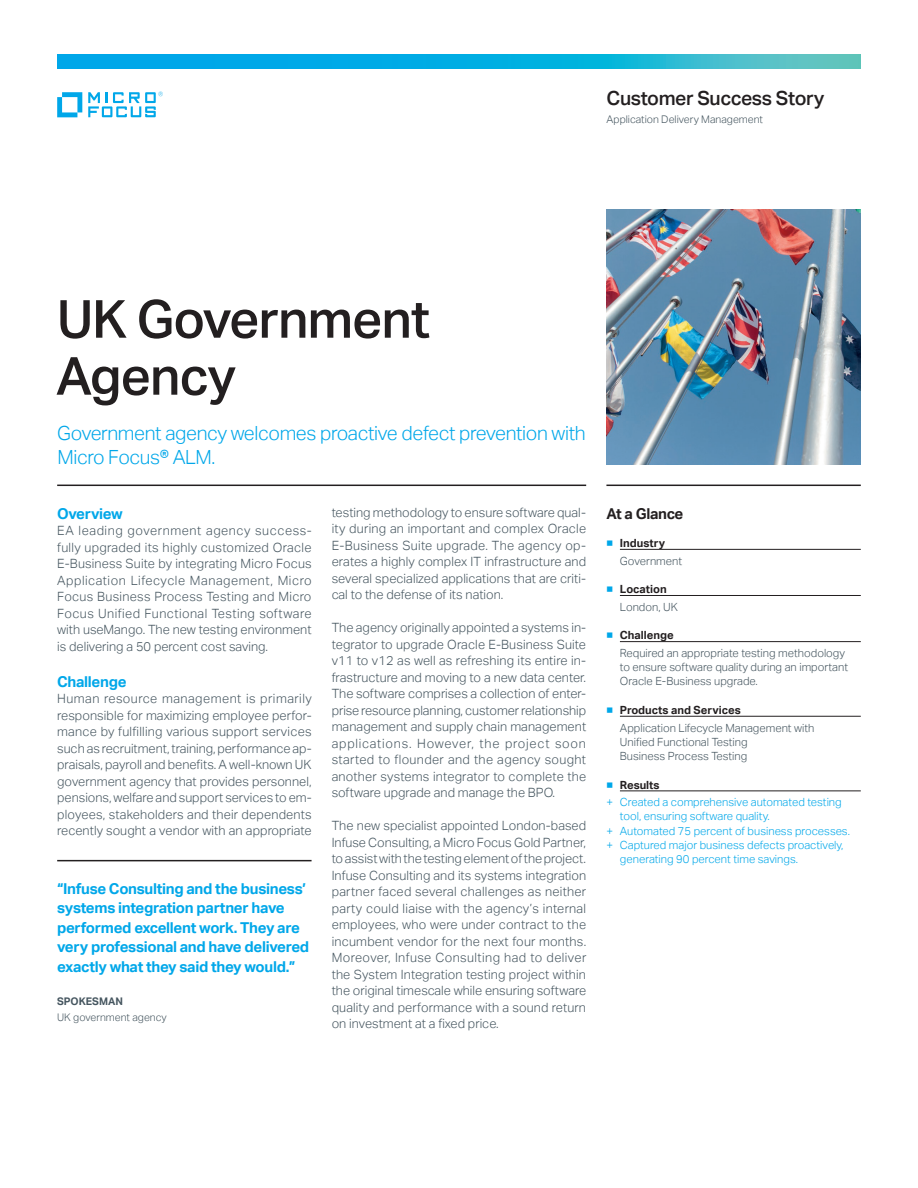
<style>
.page{position:relative;width:918px;height:1188px;background:#fff}
.page>*{position:absolute;margin:0;border:0;box-sizing:border-box;transform-origin:0 0}
.headline_35_38{font:500 52.5px/57px "Aktiv Grotesk";letter-spacing:-.02em;color:#231f20}
.intro1_13_16-light_b{font:300 19.5px/24px "Aktiv Grotesk";letter-spacing:-.02em;color:#00a7e9}
.collateral_name_13_1{font:500 19.5px "Aktiv Grotesk";letter-spacing:-.02em;color:#231f20}
.pull_quote_10_13-blu{font:700 15px/19.5px "Aktiv Grotesk";letter-spacing:-.02em;color:#00a7e9}
.subhead_10_13-blue{font:700 15px "Aktiv Grotesk";letter-spacing:-.02em;color:#00a7e9}
.subhead_10_13{font:700 15px "Aktiv Grotesk";letter-spacing:-.02em;color:#231f20}
.body_8_5_11-grey{font:300 12.75px/16.5px "Aktiv Grotesk";color:#45555f;text-align:justify}
.caption_7_5_9_5_inde{font:300 11.25px/14.2px "Aktiv Grotesk";color:#45555f}
.t1{font:300 11.25px/14.2px "Aktiv Grotesk";color:#00a7e9}
.t2{font:700 11.25px "Aktiv Grotesk";color:#231f20}
.caption_7_9_5-grey{font:300 10.5px "Aktiv Grotesk";color:#45555f}
.quote_company_7_9_5{font:300 10.5px "Aktiv Grotesk";color:#45555f}
.quote_name_caps_7_11{font:700 10.5px "Aktiv Grotesk";color:#45555f}
.s1{font-weight:300;color:#00a7e9}
</style>
<div class="page">
<hr style="left:57px;top:485px;width:529px;height:1px;background:#231f20">
<hr style="left:606px;top:485px;width:255px;height:1px;background:#231f20">
<img style="left:606px;top:210px;width:255px;height:254px">
<hr style="left:620px;top:549px;width:241px;height:1px;background:#231f20">
<hr style="left:620px;top:595px;width:241px;height:1px;background:#231f20">
<hr style="left:620px;top:641px;width:241px;height:1px;background:#231f20">
<hr style="left:620px;top:716px;width:241px;height:1px;background:#231f20">
<hr style="left:620px;top:791px;width:241px;height:1px;background:#231f20">
<hr style="left:57px;top:860px;width:255px;height:1px;background:#231f20">
<svg style="left:57px;top:92px;width:25px;height:25px"></svg>
<svg style="left:88px;top:92px;width:75px;height:25px"></svg>
<svg style="left:57px;top:54px;width:804px;height:15px;background:#14b1dd"></svg>
<p class="collateral_name_13_1" style="left:607px;top:87px;width:219px">Customer Success Story</p>
<p class="caption_7_9_5-grey" style="left:607px;top:113px;width:158px">Application Delivery Management</p>
<p class="headline_35_38" style="left:56px;top:291px;width:375px">UK Government<br>Agency</p>
<p class="intro1_13_16-light_b" style="left:57px;top:422px;width:530px">Government agency welcomes proactive defect prevention with<br>Micro Focus® ALM.</p>
<p class="subhead_10_13-blue" style="left:57px;top:505px;width:67px">Overview</p>
<p class="body_8_5_11-grey" style="left:57px;top:522px;width:256px">EA leading government agency success&shy;fully upgraded its highly customized Oracle E-Business Suite by integrating Micro Focus Application Lifecycle Management, Micro Focus Business Process Testing and Micro Focus Unified Functional Testing software with useMango. The new testing environment is delivering a 50 percent cost saving.</p>
<p class="subhead_10_13-blue" style="left:57px;top:673px;width:71px">Challenge</p>
<p class="body_8_5_11-grey" style="left:57px;top:690px;width:256px">Human resource management is primarily responsible for maximizing employee perfor&shy;mance by fulfilling various support services such as recruitment, training, performance ap&shy;praisals, payroll and benefits. A well-known UK government agency that provides personnel, pensions, welfare and support services to em&shy;ployees, stakeholders and their dependents recently sought a vendor with an appropriate</p>
<p class="pull_quote_10_13-blu" style="left:57px;top:879px;width:254px">“Infuse Consulting and the business’ systems integration partner have performed excellent work. They are very professional and have delivered exactly what they said they would.”</p>
<p class="quote_name_caps_7_11" style="left:57px;top:995px;width:67px">SPOKESMAN</p>
<p class="quote_company_7_9_5" style="left:57px;top:1011px;width:111px">UK government agency</p>
<p class="body_8_5_11-grey" style="left:332px;top:504px;width:256px">testing methodology to ensure software qual&shy;ity during an important and complex Oracle E-Business Suite upgrade. The agency op&shy;erates a highly complex IT infrastructure and several specialized applications that are criti&shy;cal to the defense of its nation.</p>
<p class="body_8_5_11-grey" style="left:332px;top:620px;width:256px">The agency originally appointed a systems in&shy;tegrator to upgrade Oracle E-Business Suite v11 to v12 as well as refreshing its entire in&shy;frastructure and moving to a new data center.<br>The software comprises a collection of enter&shy;prise resource planning, customer relationship management and supply chain management applications. However, the project soon started to flounder and the agency sought another systems integrator to complete the software upgrade and manage the BPO.</p>
<p class="body_8_5_11-grey" style="left:332px;top:818px;width:256px">The new specialist appointed London-based Infuse Consulting, a Micro Focus Gold Partner, to assist with the testing element of the project.<br>Infuse Consulting and its systems integration partner faced several challenges as neither party could liaise with the agency’s internal employees, who were under contract to the incumbent vendor for the next four months.<br>Moreover, Infuse Consulting had to deliver the System Integration testing project within the original timescale while ensuring software quality and performance with a sound return on investment at a fixed price.</p>
<p class="subhead_10_13" style="left:606px;top:505px;width:79px">At a Glance</p>
<p class="t2" style="left:606px;top:537px;width:60px"><span class="s1">■</span> Industry</p>
<p class="caption_7_5_9_5_inde" style="left:620px;top:554px;width:64px">Government</p>
<p class="t2" style="left:606px;top:583px;width:62px"><span class="s1">■</span> Location</p>
<p class="caption_7_5_9_5_inde" style="left:620px;top:600px;width:60px">London, UK</p>
<p class="t2" style="left:606px;top:629px;width:69px"><span class="s1">■</span> Challenge</p>
<p class="caption_7_5_9_5_inde" style="left:620px;top:646px;width:230px">Required an appropriate testing methodology to ensure software quality during an important<br>Oracle E-Business upgrade.</p>
<p class="t2" style="left:606px;top:703px;width:136px"><span class="s1">■</span> Products and Services</p>
<p class="caption_7_5_9_5_inde" style="left:620px;top:721px;width:196px">Application Lifecycle Management with<br>Unified Functional Testing</p>
<p class="caption_7_5_9_5_inde" style="left:620px;top:749px;width:129px">Business Process Testing</p>
<p class="t2" style="left:606px;top:778px;width:55px"><span class="s1">■</span> Results</p>
<p class="t1" style="left:620px;top:795px;width:223px;text-indent:-14px">+ Created a comprehensive automated testing tool, ensuring software quality.</p>
<p class="t1" style="left:606px;top:824px;width:245px">+ Automated 75 percent of business processes.</p>
<p class="t1" style="left:620px;top:838px;width:225px;text-indent:-14px">+ Captured major business defects proactively, generating 90 percent time savings.</p>
</div>
